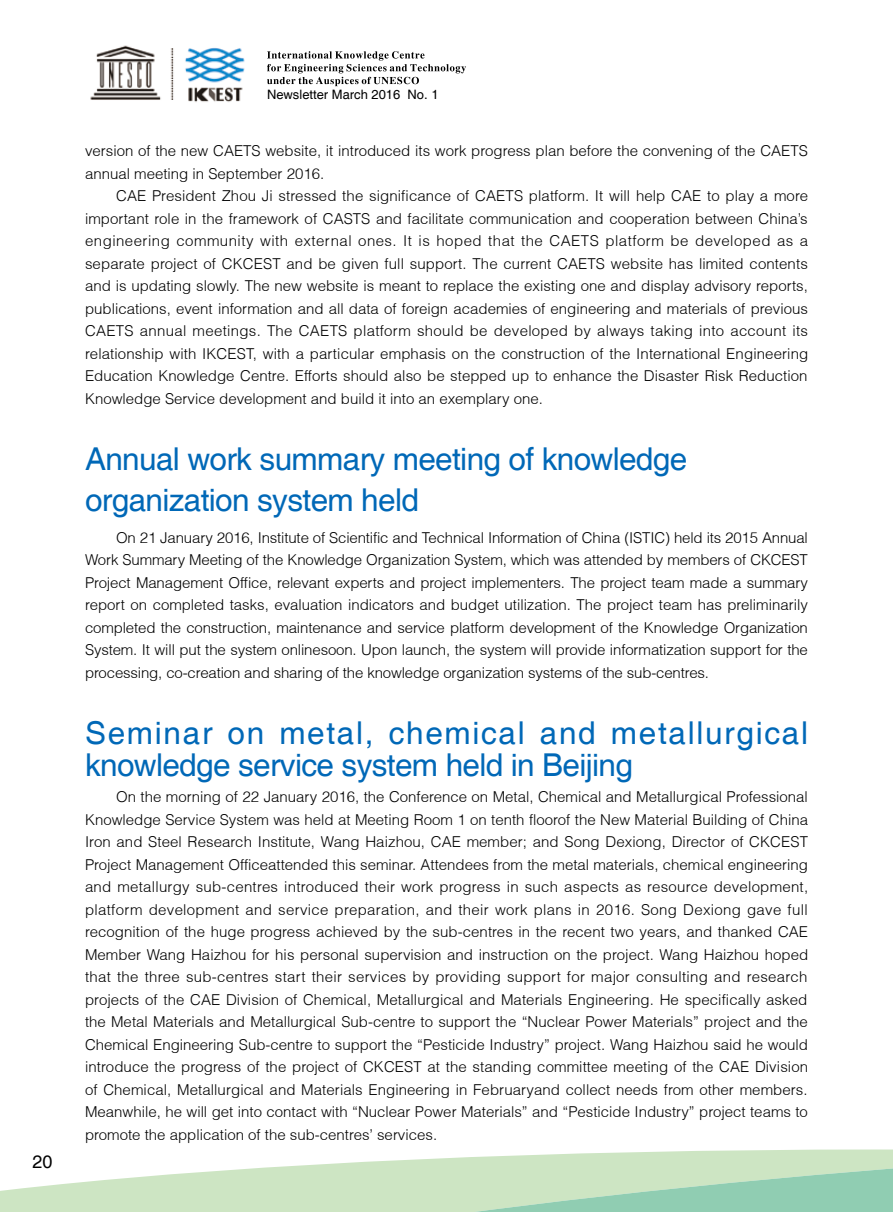
<style>
.page{position:relative;width:893px;height:1212px;background:#fff}
.page>*{position:absolute;margin:0;border:0;box-sizing:border-box;transform-origin:0 0}
.t1{font:31.5px/31.8px "Helvetica";letter-spacing:.055em;color:#0068b7}
.t2{font:31.5px/40.3px "Helvetica";letter-spacing:-.02em;color:#0068b7}
.t3{font:18px "Helvetica";color:#000}
.t4{font:300 15px/22.5px "Helvetica";color:#000;text-align:justify}
.t5{font:12.9px "Helvetica";color:#000}
</style>
<div class="page">
<svg style="left:654px;top:1149px;width:239px;height:3px"></svg>
<svg style="left:0;top:1152px;width:893px;height:60px;fill:#cde5c3"></svg>
<img style="left:90px;top:45px;width:155px;height:57px">
<div style="left:168px;top:40px;width:7px;height:8px;background:#fff"></div>
<div style="left:168px;top:100px;width:7px;height:11px;background:#fff"></div>
<svg style="left:267px;top:51px;width:199px;height:35px"></svg>
<p class="t3" style="left:33px;top:1151px;width:22px">20</p>
<p class="t5" style="left:267px;top:87px;width:173px">Newsletter March 2016 No. 1</p>
<p class="t4" style="left:85px;top:139px;width:724px">version of the new CAETS website, it introduced its work progress plan before the convening of the CAETS annual meeting in September 2016.</p>
<p class="t4" style="left:85px;top:184px;width:725px;text-indent:31px">CAE President Zhou Ji stressed the significance of CAETS platform. It will help CAE to play a more important role in the framework of CASTS and facilitate communication and cooperation between China’s engineering community with external ones. It is hoped that the CAETS platform be developed as a separate project of CKCEST and be given full support. The current CAETS website has limited contents and is updating slowly. The new website is meant to replace the existing one and display advisory reports, publications, event information and all data of foreign academies of engineering and materials of previous CAETS annual meetings. The CAETS platform should be developed by always taking into account its relationship with IKCEST, with a particular emphasis on the construction of the International Engineering Education Knowledge Centre. Efforts should also be stepped up to enhance the Disaster Risk Reduction Knowledge Service development and build it into an exemplary one.</p>
<h1 class="t2" style="left:85px;top:440px;width:604px">Annual work summary meeting of knowledge organization system held</h1>
<p class="t4" style="left:85px;top:526px;width:724px;text-indent:31px">On 21 January 2016, Institute of Scientific and Technical Information of China (ISTIC) held its 2015 Annual Work Summary Meeting of the Knowledge Organization System, which was attended by members of CKCEST Project Management Office, relevant experts and project implementers. The project team made a summary report on completed tasks, evaluation indicators and budget utilization. The project team has preliminarily completed the construction, maintenance and service platform development of the Knowledge Organization System. It will put the system onlinesoon. Upon launch, the system will provide informatization support for the processing, co-creation and sharing of the knowledge organization systems of the sub-centres.</p>
<h1 class="t1" style="left:85px;top:719px;width:724px">Seminar on metal, chemical and metallurgical knowledge service system held in Beijing</h1>
<p class="t4" style="left:85px;top:786px;width:725px;text-indent:31px">On the morning of 22 January 2016, the Conference on Metal, Chemical and Metallurgical Professional Knowledge Service System was held at Meeting Room 1 on tenth floorof the New Material Building of China Iron and Steel Research Institute, Wang Haizhou, CAE member; and Song Dexiong, Director of CKCEST Project Management Officeattended this seminar. Attendees from the metal materials, chemical engineering and metallurgy sub-centres introduced their work progress in such aspects as resource development, platform development and service preparation, and their work plans in 2016. Song Dexiong gave full recognition of the huge progress achieved by the sub-centres in the recent two years, and thanked CAE Member Wang Haizhou for his personal supervision and instruction on the project. Wang Haizhou hoped that the three sub-centres start their services by providing support for major consulting and research projects of the CAE Division of Chemical, Metallurgical and Materials Engineering. He specifically asked the Metal Materials and Metallurgical Sub-centre to support the “Nuclear Power Materials” project and the Chemical Engineering Sub-centre to support the “Pesticide Industry” project. Wang Haizhou said he would introduce the progress of the project of CKCEST at the standing committee meeting of the CAE Division of Chemical, Metallurgical and Materials Engineering in Februaryand collect needs from other members.<br>Meanwhile, he will get into contact with “Nuclear Power Materials” and “Pesticide Industry” project teams to promote the application of the sub-centres’ services.</p>
</div>
